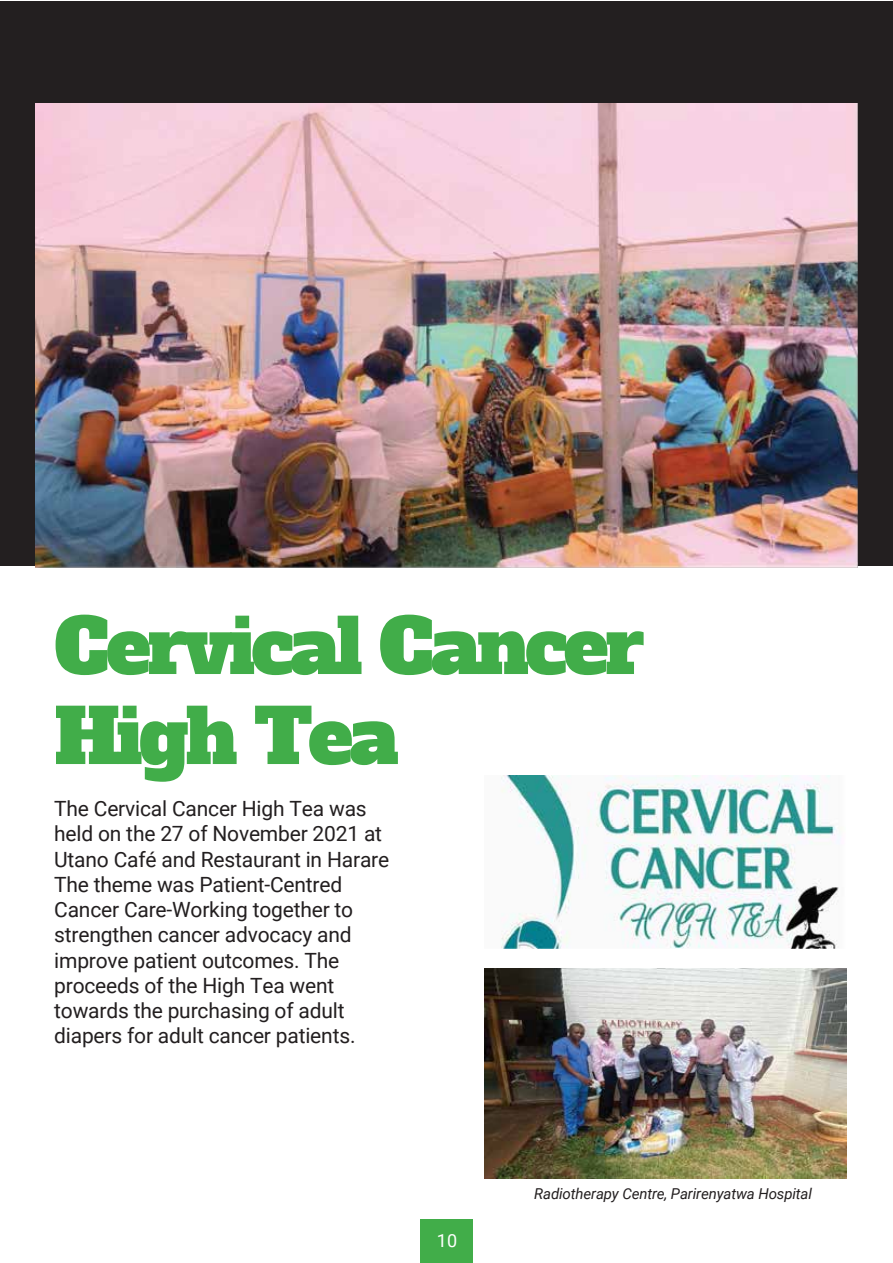
<style>
.page{position:relative;width:893px;height:1263px;background:#fff}
.page>*{position:absolute;margin:0;border:0;box-sizing:border-box;transform-origin:0 0}
.t1{font:75px/90px "Alfa Slab One";letter-spacing:-.04em;color:#41ad49}
.t2{font:21px/25.2px "Roboto";letter-spacing:-.01em;color:#231f20}
.t3{font:18px "Roboto";color:#fff}
.t4{font:italic 15px "Roboto";letter-spacing:-.01em;color:#231f20}
</style>
<div class="page">
<div style="left:0;top:2px;width:893px;height:564px;background:#231f20"></div>
<img style="left:35px;top:104px;width:823px;height:464px">
<img style="left:501px;top:775px;width:339px;height:173px">
<img style="left:484px;top:969px;width:362px;height:210px">
<div style="left:420px;top:1219px;width:53px;height:44px;background:#41ad49"></div>
<h1 class="t1" style="left:54px;top:603px;width:592px">Cervical Cancer<br>High Tea</h1>
<p class="t2" style="left:54px;top:795px;width:337px">The Cervical Cancer High Tea was held on the 27 of November 2021 at<br>Utano Café and Restaurant in Harare<br>The theme was Patient-Centred<br>Cancer Care-Working together to strengthen cancer advocacy and improve patient outcomes. The proceeds of the High Tea went towards the purchasing of adult diapers for adult cancer patients.</p>
<p class="t3" style="left:437px;top:1227px;width:22px">10</p>
<p class="t4" style="left:534px;top:1183px;width:279px">Radiotherapy Centre, Parirenyatwa Hospital</p>
</div>
